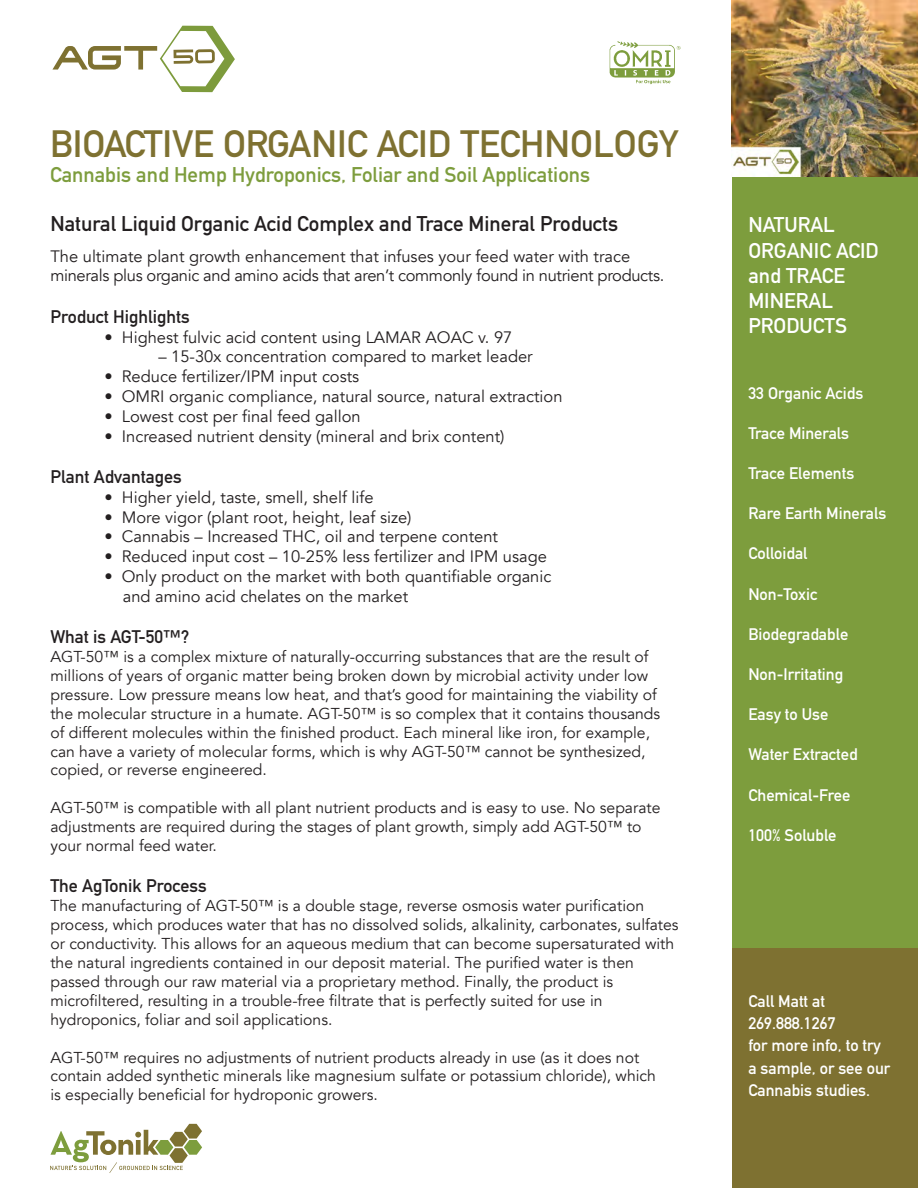
<style>
.page{position:relative;width:918px;height:1188px;background:#fff}
.page>*{position:absolute;margin:0;border:0;box-sizing:border-box;transform-origin:0 0}
.t1{font:700 37.5px "DIN Alternate";color:#7e7131}
.t2{font:700 21px "DIN Alternate";color:#231f20}
.t3{font:700 21px "DIN Alternate";color:#7d9d3d}
.t4{font:700 21px/25.2px "DIN Alternate";color:#fff}
.t5{font:700 18px "DIN Alternate";color:#231f20}
.t6{font:16.5px/19.8px "Avenir";color:#231f20}
.t7{font:700 16.5px/22.2px "DIN Alternate";color:#fff}
.t8{font:16.5px/19.8px "Avenir";letter-spacing:-.02em;color:#231f20}
.t9{font:15.75px/18.9px "Avenir";color:#231f20}
</style>
<div class="page">
<div style="left:732px;top:0;width:186px;height:1187px;background:#7d9d3d"></div>
<div style="left:732px;top:948px;width:186px;height:240px;background:#7e7131"></div>
<svg style="left:52px;top:26px;width:183px;height:66px"></svg>
<svg style="left:50px;top:1124px;width:152px;height:49px"></svg>
<img style="left:609px;top:41px;width:71px;height:44px">
<img style="left:732px;top:0;width:186px;height:177px">
<h1 class="t1" style="left:50px;top:115px;width:630px">BIOACTIVE ORGANIC ACID TECHNOLOGY</h1>
<h2 class="t3" style="left:50px;top:158px;width:542px">Cannabis and Hemp Hydroponics, Foliar and Soil Applications</h2>
<h2 class="t2" style="left:50px;top:208px;width:569px">Natural Liquid Organic Acid Complex and Trace Mineral Products</h2>
<p class="t8" style="left:50px;top:246px;width:615px">The ultimate plant growth enhancement that infuses your feed water with trace minerals plus organic and amino acids that aren’t commonly found in nutrient products.</p>
<p class="t5" style="left:50px;top:303px;width:141px">Product Highlights</p>
<p class="t6" style="left:104px;top:327px;width:410px">• Highest fulvic acid content using LAMAR AOAC v. 97</p>
<p class="t6" style="left:158px;top:347px;width:376px">– 15-30x concentration compared to market leader</p>
<p class="t6" style="left:104px;top:367px;width:256px">• Reduce fertilizer/IPM input costs</p>
<p class="t6" style="left:104px;top:387px;width:460px">• OMRI organic compliance, natural source, natural extraction</p>
<p class="t6" style="left:104px;top:406px;width:258px">• Lowest cost per final feed gallon</p>
<p class="t6" style="left:104px;top:426px;width:402px">• Increased nutrient density (mineral and brix content)</p>
<p class="t5" style="left:50px;top:463px;width:133px">Plant Advantages</p>
<p class="t6" style="left:104px;top:487px;width:271px">• Higher yield, taste, smell, shelf life</p>
<p class="t6" style="left:104px;top:507px;width:309px">• More vigor (plant root, height, leaf size)</p>
<p class="t6" style="left:104px;top:527px;width:395px">• Cannabis – Increased THC, oil and terpene content</p>
<p class="t6" style="left:104px;top:547px;width:444px">• Reduced input cost – 10-25% less fertilizer and IPM usage</p>
<p class="t6" style="left:123px;top:567px;width:430px;text-indent:-18px">• Only product on the market with both quantifiable organic and amino acid chelates on the market</p>
<p class="t5" style="left:50px;top:623px;width:140px">What is AGT-50™?</p>
<p class="t9" style="left:50px;top:647px;width:611px">AGT-50™ is a complex mixture of naturally-occurring substances that are the result of millions of years of organic matter being broken down by microbial activity under low pressure. Low pressure means low heat, and that’s good for maintaining the viability of the molecular structure in a humate. AGT-50™ is so complex that it contains thousands of different molecules within the finished product. Each mineral like iron, for example, can have a variety of molecular forms, which is why AGT-50™ cannot be synthesized, copied, or reverse engineered.</p>
<p class="t9" style="left:50px;top:799px;width:612px">AGT-50™ is compatible with all plant nutrient products and is easy to use. No separate adjustments are required during the stages of plant growth, simply add AGT-50™ to your normal feed water.</p>
<p class="t5" style="left:50px;top:872px;width:158px">The AgTonik Process</p>
<p class="t9" style="left:50px;top:897px;width:630px">The manufacturing of AGT-50™ is a double stage, reverse osmosis water purification process, which produces water that has no dissolved solids, alkalinity, carbonates, sulfates or conductivity. This allows for an aqueous medium that can become supersaturated with the natural ingredients contained in our deposit material. The purified water is then passed through our raw material via a proprietary method. Finally, the product is microfiltered, resulting in a trouble-free filtrate that is perfectly suited for use in hydroponics, foliar and soil applications.</p>
<p class="t9" style="left:50px;top:1048px;width:607px">AGT-50™ requires no adjustments of nutrient products already in use (as it does not contain added synthetic minerals like magnesium sulfate or potassium chloride), which is especially beneficial for hydroponic growers.</p>
<h2 class="t4" style="left:748px;top:211px;width:132px">NATURAL<br>ORGANIC ACID and TRACE<br>MINERAL<br>PRODUCTS</h2>
<p class="t7" style="left:748px;top:381px;width:117px">33 Organic Acids</p>
<p class="t7" style="left:748px;top:421px;width:102px">Trace Minerals</p>
<p class="t7" style="left:748px;top:461px;width:108px">Trace Elements</p>
<p class="t7" style="left:748px;top:501px;width:140px">Rare Earth Minerals</p>
<p class="t7" style="left:748px;top:541px;width:61px">Colloidal</p>
<p class="t7" style="left:748px;top:582px;width:71px">Non-Toxic</p>
<p class="t7" style="left:748px;top:622px;width:101px">Biodegradable</p>
<p class="t7" style="left:748px;top:662px;width:96px">Non-Irritating</p>
<p class="t7" style="left:748px;top:702px;width:81px">Easy to Use</p>
<p class="t7" style="left:748px;top:742px;width:111px">Water Extracted</p>
<p class="t7" style="left:748px;top:783px;width:104px">Chemical-Free</p>
<p class="t7" style="left:748px;top:823px;width:90px">100% Soluble</p>
<p class="t7" style="left:748px;top:989px;width:143px">Call Matt at<br>269.888.1267<br>for more info, to try a sample, or see our<br>Cannabis studies.</p>
</div>
